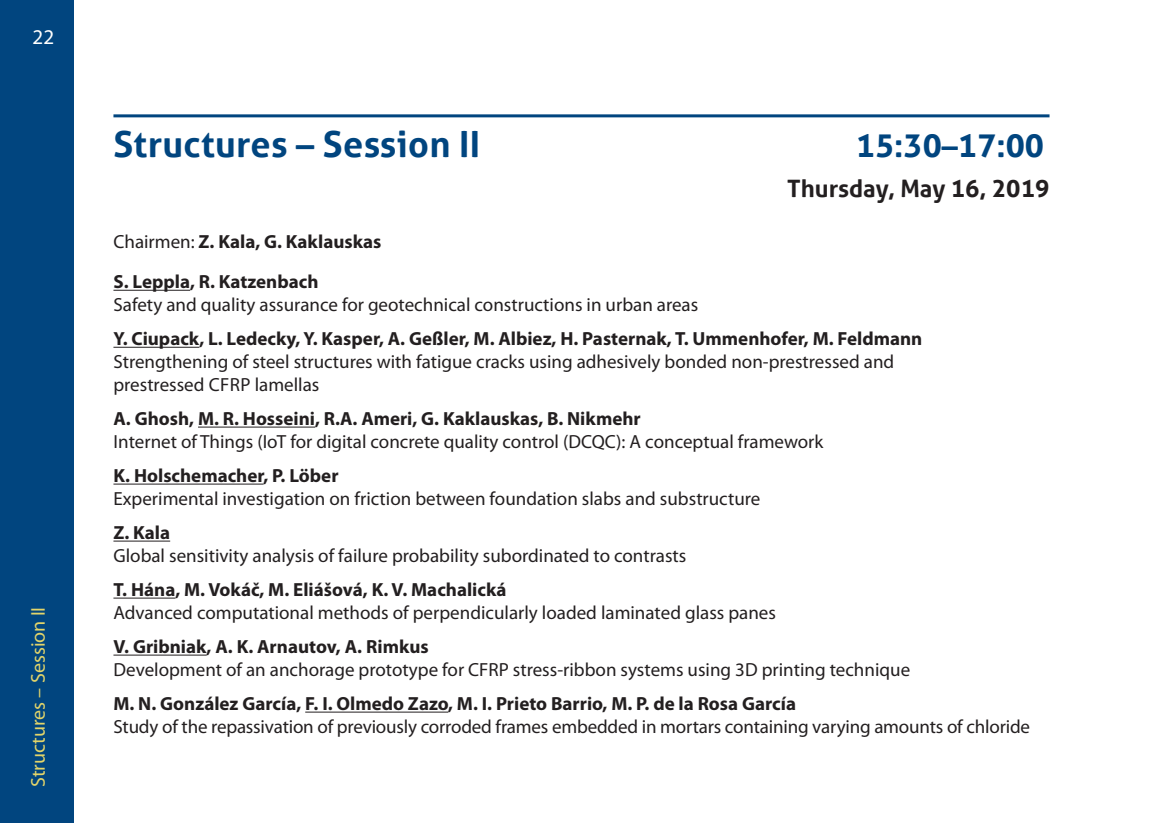
<style>
.page{position:relative;width:1163px;height:823px;background:#fff}
.page>*{position:absolute;margin:0;border:0;box-sizing:border-box;transform-origin:0 0}
.t1{font:700 36px "Aller";letter-spacing:.01em;color:#01457f}
.t2{font:700 32px "Aller";color:#01457f}
.t3{font:700 24px "Aller";color:#231f20}
.t4{font:21px "Myriad Pro";color:#fff}
.t5{font:20px "Myriad Pro";color:#e2d46a}
.t6{font:19px/22.8px "Myriad Pro";color:#231f20}
.t7{font:700 19px/39.8px "Myriad Pro";color:#231f20}
.s1{font-weight:400}
</style>
<div class="page">
<div style="left:0;top:0;width:74px;height:822px;background:#01457f"></div>
<hr style="left:113px;top:114px;width:936px;height:3px;background:#01457f">
<hr style="left:113px;top:289px;width:77px;height:1px;background:#231f20">
<hr style="left:113px;top:346px;width:86px;height:1px;background:#231f20">
<hr style="left:198px;top:426px;width:117px;height:1px;background:#231f20">
<hr style="left:113px;top:483px;width:150px;height:1px;background:#231f20">
<hr style="left:113px;top:540px;width:57px;height:1px;background:#231f20">
<hr style="left:113px;top:597px;width:62px;height:1px;background:#231f20">
<hr style="left:113px;top:654px;width:93px;height:1px;background:#231f20">
<hr style="left:305px;top:711px;width:143px;height:1px;background:#231f20">
<p class="t4" style="left:33px;top:24px;width:23px">22</p>
<p class="t5" style="left:26px;top:786px;width:181px;rotate:-90deg">Structures – Session II</p>
<h1 class="t1" style="left:113px;top:122px;width:368px">Structures – Session II</h1>
<h2 class="t2" style="left:855px;top:126px;width:190px">15:30–17:00</h2>
<p class="t3" style="left:787px;top:174px;width:264px">Thursday, May 16, 2019</p>
<p class="t7" style="left:113px;top:221px;width:269px"><span class="s1">Chairmen:</span> Z. Kala, G. Kaklauskas<br>S. Leppla, R. Katzenbach</p>
<p class="t6" style="left:113px;top:293px;width:586px">Safety and quality assurance for geotechnical constructions in urban areas</p>
<p class="t7" style="left:113px;top:318px;width:810px">Y. Ciupack, L. Ledecky, Y. Kasper, A. Geßler, M. Albiez, H. Pasternak, T. Ummenhofer, M. Feldmann</p>
<p class="t6" style="left:113px;top:350px;width:782px">Strengthening of steel structures with fatigue cracks using adhesively bonded non-prestressed and prestressed CFRP lamellas</p>
<p class="t7" style="left:113px;top:398px;width:528px">A. Ghosh, M. R. Hosseini, R.A. Ameri, G. Kaklauskas, B. Nikmehr</p>
<p class="t6" style="left:113px;top:429px;width:711px">Internet of Things (IoT for digital concrete quality control (DCQC): A conceptual framework</p>
<p class="t7" style="left:113px;top:455px;width:226px">K. Holschemacher, P. Löber</p>
<p class="t6" style="left:113px;top:486px;width:648px">Experimental investigation on friction between foundation slabs and substructure</p>
<p class="t7" style="left:113px;top:512px;width:58px">Z. Kala</p>
<p class="t6" style="left:113px;top:543px;width:574px">Global sensitivity analysis of failure probability subordinated to contrasts</p>
<p class="t7" style="left:113px;top:569px;width:394px">T. Hána, M. Vokáč, M. Eliášová, K. V. Machalická</p>
<p class="t6" style="left:113px;top:600px;width:664px">Advanced computational methods of perpendicularly loaded laminated glass panes</p>
<p class="t7" style="left:113px;top:626px;width:317px">V. Gribniak, A. K. Arnautov, A. Rimkus</p>
<p class="t6" style="left:113px;top:657px;width:798px">Development of an anchorage prototype for CFRP stress-ribbon systems using 3D printing technique</p>
<p class="t7" style="left:113px;top:682px;width:684px">M. N. González García, F. I. Olmedo Zazo, M. I. Prieto Barrio, M. P. de la Rosa García</p>
<p class="t6" style="left:113px;top:714px;width:918px">Study of the repassivation of previously corroded frames embedded in mortars containing varying amounts of chloride</p>
</div>
